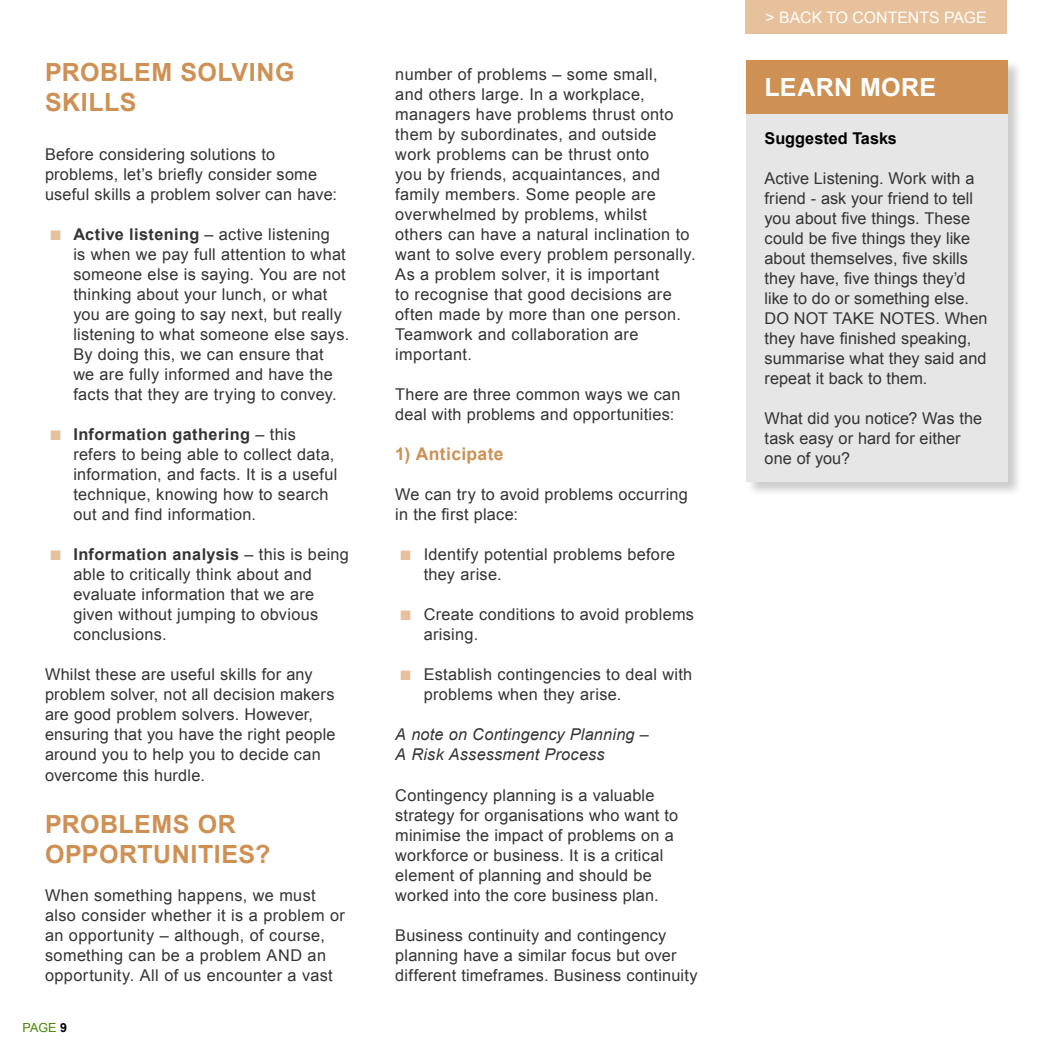
<style>
.page{position:relative;width:1053px;height:1053px;background:#fff}
.page>*{position:absolute;margin:0;border:0;box-sizing:border-box;transform-origin:0 0}
.t1{font:700 25px/30px "Arial";letter-spacing:.02em;color:#ce9053}
.t2{font:700 25px "Arial";letter-spacing:.015em;color:#fff}
.t3{font:700 17.5px "Arial";letter-spacing:.02em;color:#ce9053}
.t4{font:16.25px/20px "Arial";letter-spacing:.015em;color:#333}
.t5{font:italic 16.25px/20px "Arial";letter-spacing:.015em;color:#333}
.t6{font:700 16.25px "Arial";color:#000}
.t7{font:15.88px "Arial";color:#fff}
.t8{font:12.5px "Arial";color:#4a8400}
.s1{color:#e7c19b}
.s2{font-weight:700}
.s3{font-weight:700;color:#000}
</style>
<div class="page">
<div style="left:745px;top:0;width:261px;height:34px;background:#e7c19b"></div>
<div style="left:746px;top:60px;width:277px;height:437px;background:#000;opacity:.2"></div>
<div style="left:746px;top:60px;width:261px;height:54px;background:#ce9053"></div>
<div style="left:746px;top:114px;width:261px;height:368px;background:#e6e6e6"></div>
<h1 class="t1" style="left:45px;top:58px;width:251px">PROBLEM SOLVING<br>SKILLS</h1>
<p class="t4" style="left:45px;top:144px;width:293px">Before considering solutions to problems, let’s briefly consider some useful skills a problem solver can have:</p>
<p class="t4" style="left:73px;top:224px;width:277px;text-indent:-23px"><span class="s1">■</span> <span class="s2">Active listening</span> – active listening<br>is when we pay full attention to what someone else is saying. You are not thinking about your lunch, or what you are going to say next, but really listening to what someone else says.<br>By doing this, we can ensure that<br>we are fully informed and have the facts that they are trying to convey.</p>
<p class="t4" style="left:73px;top:424px;width:265px;text-indent:-23px"><span class="s1">■</span> <span class="s2">Information gathering</span> – this refers to being able to collect data, information, and facts. It is a useful technique, knowing how to search out and find information.</p>
<p class="t4" style="left:73px;top:544px;width:277px;text-indent:-23px"><span class="s1">■</span> <span class="s2">Information analysis</span> – this is being able to critically think about and evaluate information that we are given without jumping to obvious conclusions.</p>
<p class="t4" style="left:45px;top:664px;width:292px">Whilst these are useful skills for any problem solver, not all decision makers are good problem solvers. However, ensuring that you have the right people around you to help you to decide can overcome this hurdle.</p>
<h1 class="t1" style="left:45px;top:810px;width:227px">PROBLEMS OR<br>OPPORTUNITIES?</h1>
<p class="t4" style="left:45px;top:884px;width:301px">When something happens, we must also consider whether it is a problem or an opportunity – although, of course, something can be a problem AND an opportunity. All of us encounter a vast</p>
<p class="t8" style="left:22px;top:1019px;width:46px">PAGE <span class="s3">9</span></p>
<p class="t4" style="left:395px;top:64px;width:302px">number of problems – some small,<br>and others large. In a workplace, managers have problems thrust onto them by subordinates, and outside work problems can be thrust onto<br>you by friends, acquaintances, and family members. Some people are overwhelmed by problems, whilst others can have a natural inclination to want to solve every problem personally.<br>As a problem solver, it is important<br>to recognise that good decisions are often made by more than one person.<br>Teamwork and collaboration are important.</p>
<p class="t4" style="left:395px;top:385px;width:287px">There are three common ways we can deal with problems and opportunities:</p>
<p class="t3" style="left:395px;top:442px;width:110px">1) Anticipate</p>
<p class="t4" style="left:395px;top:484px;width:294px">We can try to avoid problems occurring in the first place:</p>
<p class="t4" style="left:423px;top:544px;width:253px;text-indent:-23px"><span class="s1">■</span> Identify potential problems before they arise.</p>
<p class="t4" style="left:423px;top:604px;width:272px;text-indent:-23px"><span class="s1">■</span> Create conditions to avoid problems arising.</p>
<p class="t4" style="left:423px;top:664px;width:270px;text-indent:-23px"><span class="s1">■</span> Establish contingencies to deal with problems when they arise.</p>
<p class="t5" style="left:395px;top:725px;width:255px">A note on Contingency Planning –<br>A Risk Assessment Process</p>
<p class="t4" style="left:395px;top:784px;width:284px">Contingency planning is a valuable strategy for organisations who want to minimise the impact of problems on a workforce or business. It is a critical element of planning and should be worked into the core business plan.</p>
<p class="t4" style="left:395px;top:925px;width:304px">Business continuity and contingency planning have a similar focus but over different timeframes. Business continuity</p>
<p class="t7" style="left:765px;top:7px;width:223px">&gt; BACK TO CONTENTS PAGE</p>
<h1 class="t2" style="left:764px;top:71px;width:173px">LEARN MORE</h1>
<p class="t6" style="left:764px;top:128px;width:134px">Suggested Tasks</p>
<p class="t4" style="left:764px;top:168px;width:224px">Active Listening. Work with a friend - ask your friend to tell you about five things. These could be five things they like about themselves, five skills they have, five things they’d like to do or something else.<br>DO NOT TAKE NOTES. When they have finished speaking, summarise what they said and repeat it back to them.</p>
<p class="t4" style="left:764px;top:408px;width:219px">What did you notice? Was the task easy or hard for either one of you?</p>
</div>
